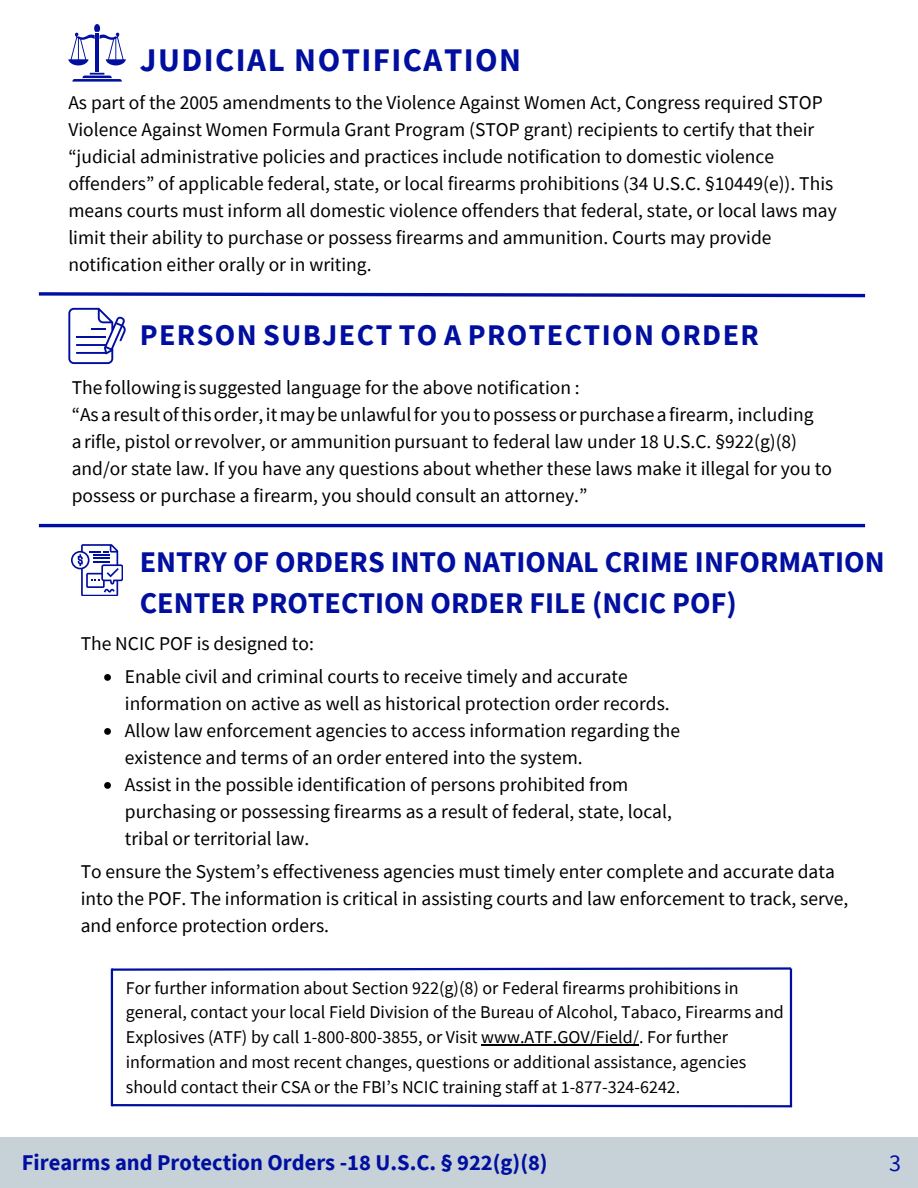
<style>
.page{position:relative;width:918px;height:1188px;background:#fff}
.page>*{position:absolute;margin:0;border:0;box-sizing:border-box;transform-origin:0 0}
.t1{font:700 33px "Source Sans Pro";letter-spacing:.045em;color:#000f9f}
.t2{font:700 30px/41.7px "Source Sans Pro";color:#000f9f}
.t3{font:700 30px "Source Sans Pro";letter-spacing:.045em;color:#000f9f}
.t4{font:24px "Source Sans Pro";color:#000f9f}
.t5{font:700 22.5px "Source Sans Pro";color:#000f9f}
.t6{font:19.5px/27px "Source Sans Pro";color:#000}
.t7{font:18px/24.8px "Source Sans Pro";color:#000}
</style>
<div class="page">
<svg style="left:38px;top:292px;width:828px;height:6px"></svg>
<hr style="left:39px;top:524px;width:826px;height:3px;background:#000f9f">
<hr style="left:96px;top:35px;width:3px;height:37px;background:#000f9f">
<svg style="left:72px;top:73px;width:50px;height:8px"></svg>
<svg style="left:68px;top:24px;width:58px;height:41px"></svg>
<svg style="left:68px;top:308px;width:58px;height:56px"></svg>
<hr style="left:76px;top:336px;width:30px;height:2px;background:#000f9f">
<svg style="left:104px;top:674px;width:7px;height:7px"></svg>
<svg style="left:104px;top:728px;width:7px;height:7px"></svg>
<svg style="left:104px;top:782px;width:7px;height:7px"></svg>
<svg style="left:71px;top:544px;width:52px;height:52px"></svg>
<div style="left:0;top:1138px;width:918px;height:50px;background:#c6d2d8"></div>
<hr style="left:481px;top:1044px;width:158px;height:1px;background:#000">
<hr style="left:111px;top:969px;width:2px;height:137px;background:#000f9f">
<svg style="left:110px;top:1103px;width:683px;height:5px"></svg>
<svg style="left:110px;top:967px;width:683px;height:5px"></svg>
<hr style="left:790px;top:969px;width:2px;height:137px;background:#000f9f">
<p class="t1" style="left:140px;top:38px;width:383px">JUDICIAL NOTIFICATION</p>
<h1 class="t6" style="left:68px;top:88px;width:770px">As part of the 2005 amendments to the Violence Against Women Act, Congress required STOP Violence Against Women Formula Grant Program (STOP grant) recipients to certify that their “judicial administrative policies and practices include notification to domestic violence offenders” of applicable federal, state, or local firearms prohibitions (34 U.S.C. §10449(e)). This means courts must inform all domestic violence offenders that federal, state, or local laws may limit their ability to purchase or possess firearms and ammunition. Courts may provide notification either orally or in writing.</h1>
<p class="t3" style="left:140px;top:315px;width:621px">PERSON SUBJECT TO A PROTECTION ORDER</p>
<p class="t6" style="left:72px;top:373px;width:510px">The followingis suggested language for the above notification :</p>
<h1 class="t6" style="left:72px;top:400px;width:762px">“Asaresultofthisorder, itmaybeunlawfulfor youtopossessorpurchaseafirearm, including arifle, pistol orrevolver, or ammunitionpursuant to federal law under 18 U.S.C. §922(g)(8) and/or state law. If you have any questions about whether these laws make it illegal for you to possess or purchase a firearm, you should consult an attorney.”</h1>
<p class="t2" style="left:140px;top:540px;width:746px">ENTRY OF ORDERS INTO NATIONAL CRIME INFORMATION<br>CENTER PROTECTION ORDER FILE (NCIC POF)</p>
<p class="t6" style="left:81px;top:629px;width:235px">The NCIC POF is designed to:</p>
<p class="t6" style="left:125px;top:663px;width:546px">Enable civil and criminal courts to receive timely and accurate information on active as well as historical protection order records.</p>
<h1 class="t6" style="left:125px;top:717px;width:557px">Allow law enforcement agencies to access information regarding the existence and terms of an order entered into the system.</h1>
<p class="t6" style="left:125px;top:771px;width:549px">Assist in the possible identification of persons prohibited from purchasing or possessing firearms as a result of federal, state, local, tribal or territorial law.</p>
<p class="t6" style="left:81px;top:858px;width:769px">To ensure the System’s effectiveness agencies must timely enter complete and accurate data into the POF. The information is critical in assisting courts and law enforcement to track, serve, and enforce protection orders.</p>
<p class="t7" style="left:126px;top:975px;width:659px">For further information about Section 922(g)(8) or Federal firearms prohibitions in general, contact your local Field Division of the Bureau of Alcohol, Tabaco, Firearms and Explosives (ATF) by call 1-800-800-3855, or Visit www.ATF.GOV/Field/. For further information and most recent changes, questions or additional assistance, agencies should contact their CSA or the FBI’s NCIC training staff at 1-877-324-6242.</p>
<p class="t5" style="left:22px;top:1147px;width:527px">Firearms and Protection Orders -18 U.S.C. § 922(g)(8)</p>
<p class="t4" style="left:889px;top:1148px;width:13px">3</p>
</div>
